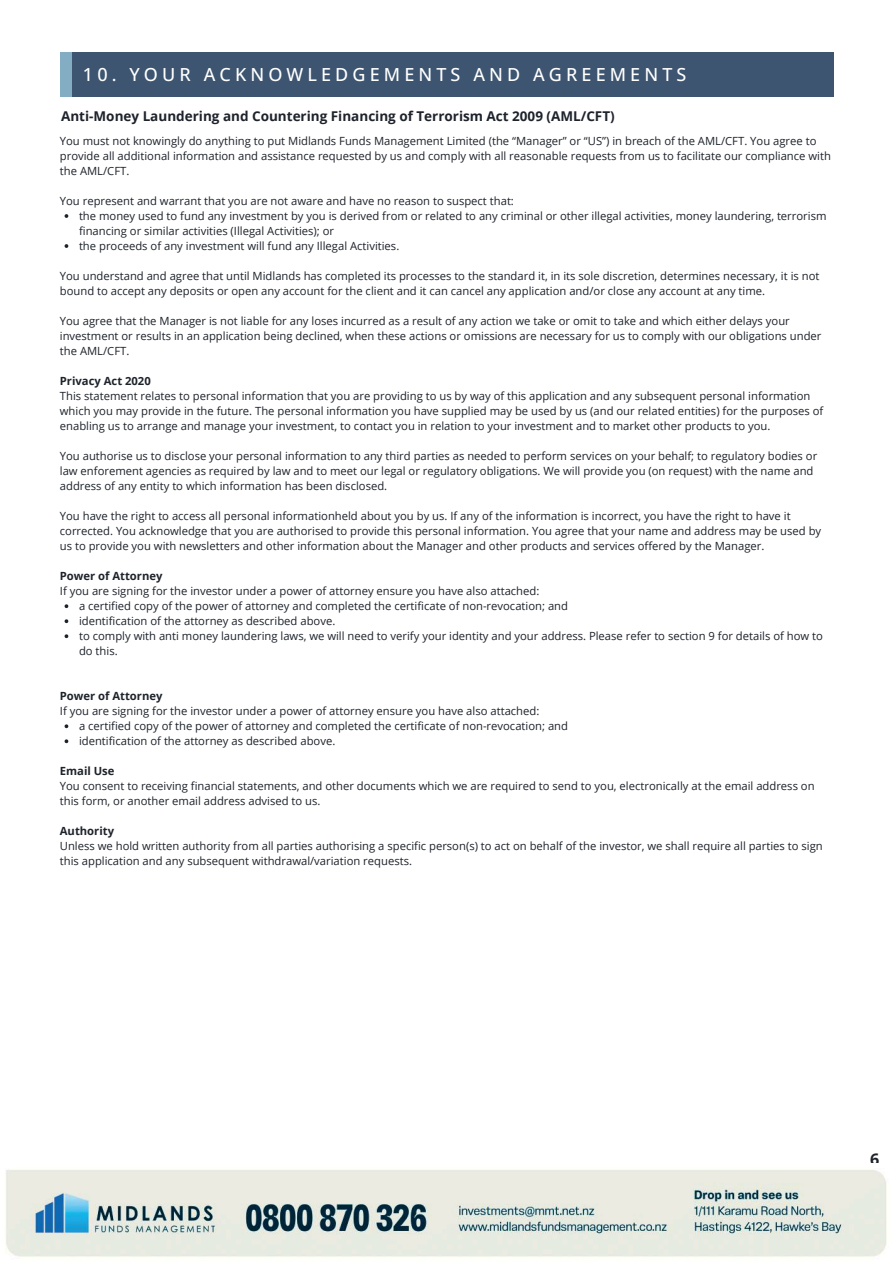
<style>
.page{position:relative;width:894px;height:1264px;background:#fff}
.page>*{position:absolute;margin:0;border:0;box-sizing:border-box;transform-origin:0 0}
.t1{font:500 18px "Open Sans";letter-spacing:.23em;color:#fff}
.t2{font:700 16.05px "Open Sans";color:#1e232b}
.t3{font:700 13.5px "Open Sans";color:#1e232b}
.t4{font:11.25px/15px "Open Sans";color:#1e232b}
.t5{font:700 11.25px "Open Sans";color:#1e232b}
</style>
<div class="page">
<div style="left:60px;top:52px;width:18px;height:44px;background:#82adc2"></div>
<div style="left:72px;top:52px;width:761px;height:44px;background:#3d5570"></div>
<svg style="left:65px;top:214px;width:3px;height:4px"></svg>
<svg style="left:65px;top:244px;width:3px;height:4px"></svg>
<svg style="left:65px;top:604px;width:3px;height:4px"></svg>
<svg style="left:65px;top:619px;width:3px;height:4px"></svg>
<svg style="left:65px;top:634px;width:3px;height:4px"></svg>
<svg style="left:65px;top:724px;width:3px;height:4px"></svg>
<svg style="left:65px;top:739px;width:3px;height:4px"></svg>
<img style="left:6px;top:1170px;width:881px;height:87px">
<h1 class="t1" style="left:83px;top:62px;width:604px">10. YOUR ACKNOWLEDGEMENTS AND AGREEMENTS</h1>
<p class="t3" style="left:61px;top:106px;width:555px">Anti-Money Laundering and Countering Financing of Terrorism Act 2009 (AML/CFT)</p>
<p class="t4" style="left:60px;top:133px;width:772px">You must not knowingly do anything to put Midlands Funds Management Limited (the “Manager” or “US”) in breach of the AML/CFT. You agree to provide all additional information and assistance requested by us and comply with all reasonable requests from us to facilitate our compliance with the AML/CFT.</p>
<p class="t4" style="left:79px;top:193px;width:748px;text-indent:-19px">You represent and warrant that you are not aware and have no reason to suspect that:<br>the money used to fund any investment by you is derived from or related to any criminal or other illegal activities, money laundering, terrorism financing or similar activities (Illegal Activities); or<br>the proceeds of any investment will fund any Illegal Activities.</p>
<p class="t4" style="left:60px;top:268px;width:760px">You understand and agree that until Midlands has completed its processes to the standard it, in its sole discretion, determines necessary, it is not bound to accept any deposits or open any account for the client and it can cancel any application and/or close any account at any time.</p>
<p class="t4" style="left:60px;top:313px;width:762px">You agree that the Manager is not liable for any loses incurred as a result of any action we take or omit to take and which either delays your investment or results in an application being declined, when these actions or omissions are necessary for us to comply with our obligations under the AML/CFT.</p>
<p class="t5" style="left:60px;top:373px;width:92px">Privacy Act 2020</p>
<p class="t4" style="left:60px;top:388px;width:764px">This statement relates to personal information that you are providing to us by way of this application and any subsequent personal information which you may provide in the future. The personal information you have supplied may be used by us (and our related entities) for the purposes of enabling us to arrange and manage your investment, to contact you in relation to your investment and to market other products to you.</p>
<p class="t4" style="left:60px;top:448px;width:758px">You authorise us to disclose your personal information to any third parties as needed to perform services on your behalf; to regulatory bodies or law enforement agencies as required by law and to meet our legal or regulatory obligations. We will provide you (on request) with the name and address of any entity to which information has been disclosed.</p>
<p class="t4" style="left:60px;top:508px;width:762px">You have the right to access all personal informationheld about you by us. If any of the information is incorrect, you have the right to have it corrected. You acknowledge that you are authorised to provide this personal information. You agree that your name and address may be used by us to provide you with newsletters and other information about the Manager and other products and services offered by the Manager.</p>
<p class="t5" style="left:60px;top:568px;width:104px">Power of Attorney</p>
<p class="t4" style="left:79px;top:583px;width:745px;text-indent:-19px">If you are signing for the investor under a power of attorney ensure you have also attached:<br>a certified copy of the power of attorney and completed the certificate of non-revocation; and<br>identification of the attorney as described above.<br>to comply with anti money laundering laws, we will need to verify your identity and your address. Please refer to section 9 for details of how to do this.</p>
<p class="t5" style="left:60px;top:688px;width:104px">Power of Attorney</p>
<p class="t4" style="left:79px;top:703px;width:490px;text-indent:-19px">If you are signing for the investor under a power of attorney ensure you have also attached:<br>a certified copy of the power of attorney and completed the certificate of non-revocation; and identification of the attorney as described above.</p>
<p class="t5" style="left:60px;top:763px;width:56px">Email Use</p>
<p class="t4" style="left:60px;top:778px;width:756px">You consent to receiving financial statements, and other documents which we are required to send to you, electronically at the email address on this form, or another email address advised to us.</p>
<p class="t5" style="left:60px;top:823px;width:56px">Authority</p>
<p class="t4" style="left:60px;top:838px;width:764px">Unless we hold written authority from all parties authorising a specific person(s) to act on behalf of the investor, we shall require all parties to sign this application and any subsequent withdrawal/variation requests.</p>
<h2 class="t2" style="left:869px;top:1147px;width:11px">6</h2>
</div>
